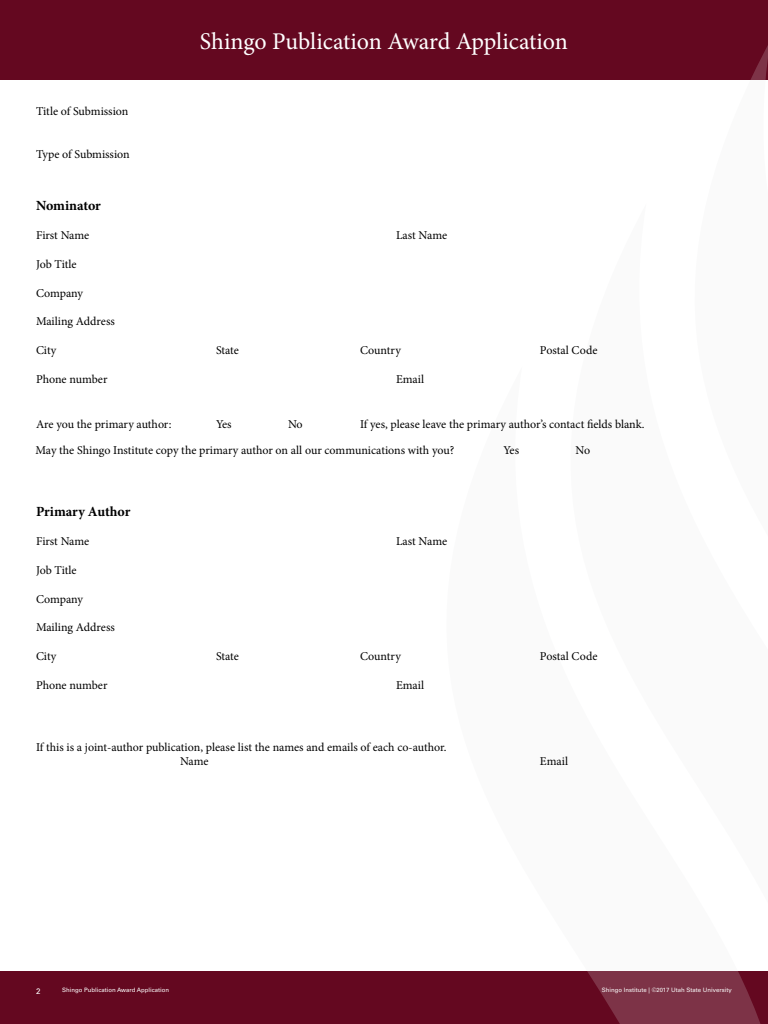
<style>
.page{position:relative;width:768px;height:1024px;background:#fff}
.page>*{position:absolute;margin:0;border:0;box-sizing:border-box;transform-origin:0 0}
.t1{font:24px "Minion Pro";letter-spacing:-.005em;color:#fff}
.t2{font:700 14px "Minion Pro";letter-spacing:-.005em;color:#000}
.t3{font:12px/14.4px "Minion Pro";letter-spacing:-.005em;color:#000}
.t4{font:8px "Univers LT Std";color:#fff}
.t5{font:6px "Univers LT Std";color:#fff}
</style>
<div class="page">
<div style="left:0;top:971px;width:768px;height:53px;background:#640820"></div>
<div style="left:0;top:0;width:768px;height:80px;background:#640820"></div>
<svg style="left:587px;top:971px;width:174px;height:53px;fill:#7d3347"></svg>
<p class="t3" style="left:36px;top:104px;width:94px">Title of Submission</p>
<p class="t3" style="left:36px;top:147px;width:95px">Type of Submission</p>
<h1 class="t1" style="left:200px;top:26px;width:370px">Shingo Publication Award Application</h1>
<p class="t2" style="left:36px;top:196px;width:66px">Nominator</p>
<p class="t3" style="left:36px;top:228px;width:55px">First Name</p>
<p class="t3" style="left:396px;top:228px;width:53px">Last Name</p>
<p class="t3" style="left:36px;top:257px;width:42px">Job Title</p>
<p class="t3" style="left:36px;top:286px;width:49px">Company</p>
<p class="t3" style="left:36px;top:314px;width:80px">Mailing Address</p>
<p class="t3" style="left:36px;top:343px;width:22px">City</p>
<p class="t3" style="left:216px;top:343px;width:24px">State</p>
<p class="t3" style="left:360px;top:343px;width:42px">Country</p>
<p class="t3" style="left:540px;top:343px;width:59px">Postal Code</p>
<p class="t3" style="left:36px;top:372px;width:73px">Phone number</p>
<p class="t3" style="left:396px;top:372px;width:30px">Email</p>
<p class="t3" style="left:36px;top:417px;width:137px">Are you the primary author:</p>
<p class="t3" style="left:216px;top:417px;width:17px">Yes</p>
<p class="t3" style="left:288px;top:417px;width:16px">No</p>
<p class="t3" style="left:360px;top:417px;width:286px">If yes, please leave the primary author’s contact fields blank.</p>
<p class="t3" style="left:35px;top:443px;width:420px">May the Shingo Institute copy the primary author on all our communications with you?</p>
<p class="t3" style="left:503px;top:443px;width:17px">Yes</p>
<p class="t3" style="left:575px;top:443px;width:16px">No</p>
<p class="t2" style="left:36px;top:502px;width:96px">Primary Author</p>
<p class="t3" style="left:36px;top:534px;width:55px">First Name</p>
<p class="t3" style="left:396px;top:534px;width:53px">Last Name</p>
<p class="t3" style="left:36px;top:563px;width:42px">Job Title</p>
<p class="t3" style="left:36px;top:592px;width:49px">Company</p>
<p class="t3" style="left:36px;top:620px;width:80px">Mailing Address</p>
<p class="t3" style="left:36px;top:649px;width:22px">City</p>
<p class="t3" style="left:216px;top:649px;width:24px">State</p>
<p class="t3" style="left:360px;top:649px;width:42px">Country</p>
<p class="t3" style="left:540px;top:649px;width:59px">Postal Code</p>
<p class="t3" style="left:36px;top:678px;width:73px">Phone number</p>
<p class="t3" style="left:396px;top:678px;width:30px">Email</p>
<p class="t3" style="left:180px;top:740px;width:268px;text-indent:-144px">If this is a joint-author publication, please list the names and emails of each co-author.<br>Name</p>
<p class="t3" style="left:540px;top:754px;width:30px">Email</p>
<p class="t4" style="left:36px;top:986px;width:6px">2</p>
<p class="t5" style="left:62px;top:987px;width:108px">Shingo Publication Award Application</p>
<p class="t5" style="left:602px;top:986px;width:132px">Shingo Institute | ©2017 Utah State University</p>
</div>
